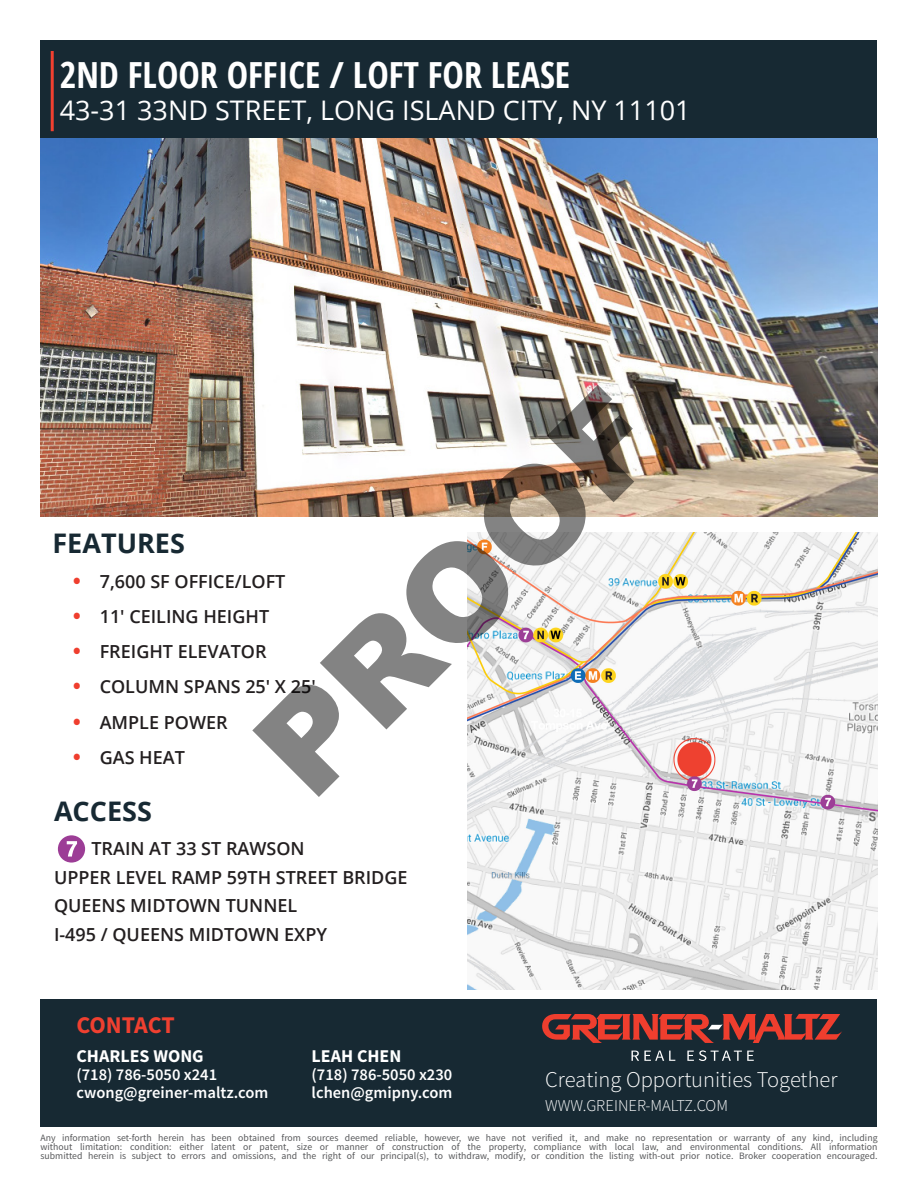
<style>
.page{position:relative;width:918px;height:1188px;background:#fff}
.page>*{position:absolute;margin:0;border:0;box-sizing:border-box;transform-origin:0 0}
.t1{font:900 131.55px "Arial";color:rgb(0 0 0/.49)}
.t2{font:700 condensed 36px "Open Sans";color:#fff}
.t3{font:27px "Open Sans";color:#fff}
.t4{font:700 27px "Open Sans";color:#172933}
.t5{font:700 24px "Source Sans Pro";letter-spacing:-.01em;color:#f04030}
.t6{font:300 22.5px "Source Sans Pro";color:#fff}
.Bullets{font:600 18px "Open Sans";color:#231f20}
.t7{font:700 18px "Source Sans Pro";color:#fff}
.t8{font:600 16.5px/18px "Source Sans Pro";color:#fff}
.t9{font:300 16.5px "Source Sans Pro";color:#fff}
.t10{font:9.75px/9px "Source Sans Pro";color:#57585a;text-align:justify}
.s1{font-family:"Source Sans Pro";font-weight:400;font-size:27px;color:#ef3e2e}
</style>
<div class="page">
<div style="left:40px;top:40px;width:838px;height:98px;background:#172933"></div>
<hr style="left:51px;top:51px;width:3px;height:80px;background:#f04030">
<div style="left:40px;top:999px;width:838px;height:128px;background:#172933"></div>
<svg style="left:632px;top:1051px;width:43px;height:10px"></svg>
<svg style="left:687px;top:1050px;width:67px;height:11px"></svg>
<svg style="left:542px;top:1014px;width:300px;height:29px"></svg>
<img style="left:40px;top:138px;width:838px;height:378px">
<img style="left:468px;top:533px;width:410px;height:456px">
<div style="left:58px;top:835px;width:27px;height:28px;background:#9c3d96;border-radius:50%"></div>
<svg style="left:67px;top:841px;width:10px;height:16px"></svg>
<h2 class="t2" style="left:60px;top:50px;width:512px">2ND FLOOR OFFICE / LOFT FOR LEASE</h2>
<h3 class="t3" style="left:60px;top:92px;width:633px">43-31 33ND STREET, LONG ISLAND CITY, NY 11101</h3>
<h1 class="t1" style="left:211px;top:703px;width:506px;rotate:-45deg">PROOF</h1>
<p class="t4" style="left:52px;top:525px;width:134px">FEATURES</p>
<p class="Bullets" style="left:73px;top:569px;width:214px"><span class="s1">•</span> 7,600 SF OFFICE/LOFT</p>
<p class="Bullets" style="left:73px;top:604px;width:198px"><span class="s1">•</span> 11′ CEILING HEIGHT</p>
<p class="Bullets" style="left:73px;top:639px;width:195px"><span class="s1">•</span> FREIGHT ELEVATOR</p>
<p class="Bullets" style="left:73px;top:674px;width:245px"><span class="s1">•</span> COLUMN SPANS 25′ X 25′</p>
<p class="Bullets" style="left:73px;top:710px;width:156px"><span class="s1">•</span> AMPLE POWER</p>
<p class="Bullets" style="left:73px;top:745px;width:114px"><span class="s1">•</span> GAS HEAT</p>
<p class="t4" style="left:54px;top:792px;width:99px">ACCESS</p>
<p class="Bullets" style="left:91px;top:836px;width:215px">TRAIN AT 33 ST RAWSON</p>
<p class="Bullets" style="left:54px;top:865px;width:355px">UPPER LEVEL RAMP 59TH STREET BRIDGE</p>
<p class="Bullets" style="left:54px;top:893px;width:245px">QUEENS MIDTOWN TUNNEL</p>
<p class="Bullets" style="left:54px;top:922px;width:275px">I-495 / QUEENS MIDTOWN EXPY</p>
<h3 class="t5" style="left:76px;top:1009px;width:100px">CONTACT</h3>
<h3 class="t7" style="left:76px;top:1045px;width:129px">CHARLES WONG</h3>
<h3 class="t8" style="left:76px;top:1066px;width:194px">(718) 786-5050 x241 cwong@greiner-maltz.com</h3>
<h3 class="t7" style="left:312px;top:1045px;width:91px">LEAH CHEN</h3>
<h3 class="t8" style="left:312px;top:1066px;width:142px">(718) 786-5050 x230 lchen@gmipny.com</h3>
<h3 class="t6" style="left:545px;top:1066px;width:294px">Creating Opportunities Together</h3>
<h3 class="t9" style="left:545px;top:1096px;width:184px">WWW.GREINER-MALTZ.COM</h3>
<p class="t10" style="left:40px;top:1134px;width:839px">Any information set-forth herein has been obtained from sources deemed reliable, however, we have not verified it, and make no representation or warranty of any kind, including without limitation: condition: either latent or patent, size or manner of construction of the property, compliance with local law, and environmental conditions. All information submitted herein is subject to errors and omissions, and the right of our principal(s), to withdraw, modify, or condition the listing with-out prior notice. Broker cooperation encouraged.</p>
</div>
